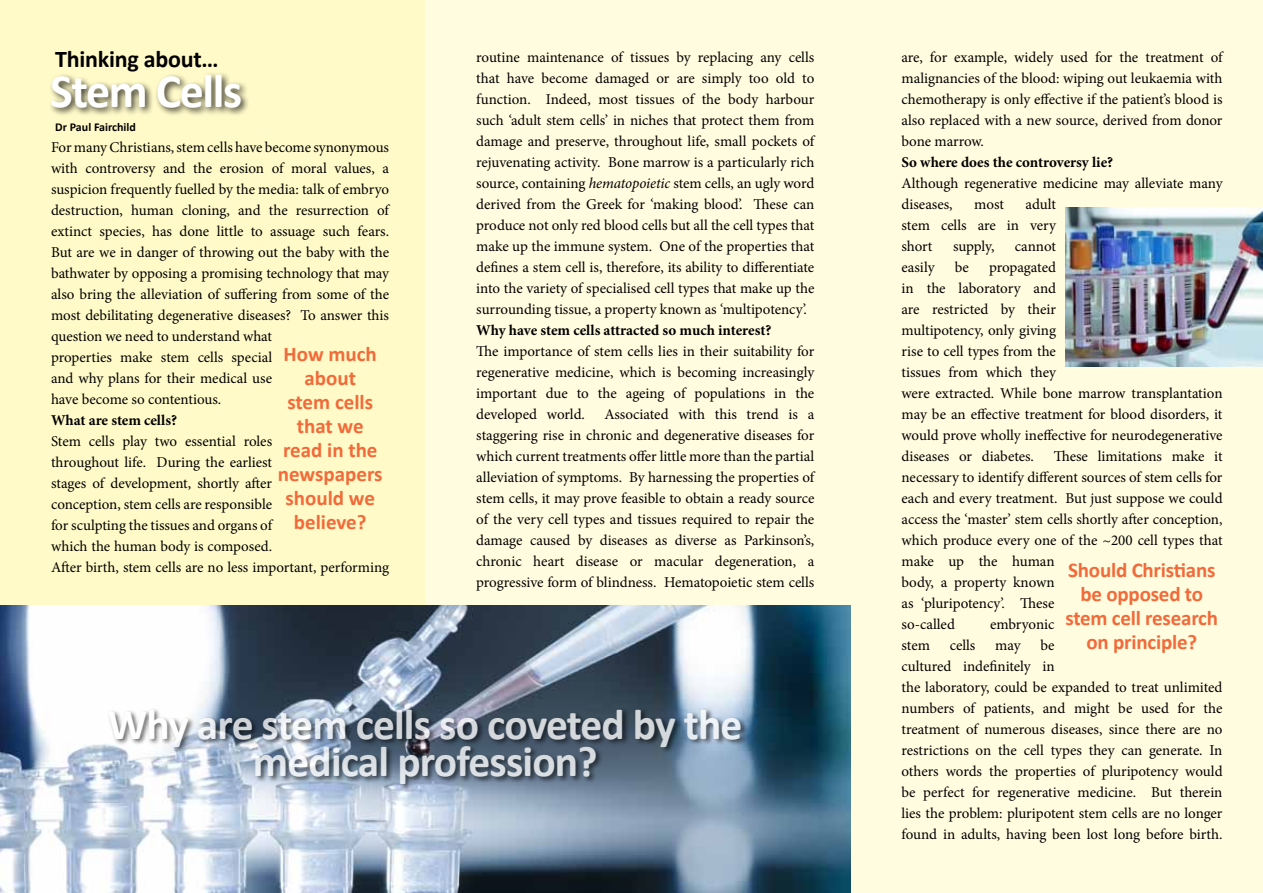
<style>
.page{position:relative;width:1263px;height:893px;background:#fff}
.page>*{position:absolute;margin:0;border:0;box-sizing:border-box;transform-origin:0 0}
.t1{font:700 48px "Calibri";letter-spacing:-.03em;color:#fff}
.t2{font:700 43.5px/37.5px "Calibri";letter-spacing:-.02em;color:#fff;text-align:center}
.t3{font:700 24px "Calibri";letter-spacing:-.01em;color:#000}
.t4{font:700 21px/24px "Calibri";letter-spacing:-.01em;color:#f26a39;text-align:center}
.t5{font:15px/21px "Minion Pro";color:#000}
.t6{font:700 15px "Minion Pro";letter-spacing:-.005em;color:#000}
.t7{font:700 12px "Calibri";color:#000}
.s1{font-style:italic}
</style>
<div class="page">
<div style="left:0;top:0;width:425px;height:893px;background:#fffac8"></div>
<div style="left:425px;top:0;width:425px;height:893px;background:#fffcdf"></div>
<div style="left:850px;top:0;width:413px;height:893px;background:#fffcdf"></div>
<img style="left:1065px;top:207px;width:198px;height:159px">
<img style="left:0;top:606px;width:850px;height:287px">
<div style="left:49px;top:71px;width:202px;height:46px;background:#000;opacity:.75"></div>
<div style="left:108px;top:707px;width:640px;height:84px;background:#000;opacity:.75"></div>
<h3 class="t3" style="left:55px;top:44px;width:165px">Thinking about…</h3>
<h1 class="t1" style="left:50px;top:61px;width:194px">Stem Cells</h1>
<p class="t7" style="left:55px;top:120px;width:82px">Dr Paul Fairchild</p>
<p class="t5" style="left:51px;top:137px;width:340px">For many Christians, stem cells have become synonymous with controversy and the erosion of moral values, a suspicion frequently fuelled by the media: talk of embryo destruction, human cloning, and the resurrection of extinct species, has done little to assuage such fears.<br>But are we in danger of throwing out the baby with the bathwater by opposing a promising technology that may also bring the alleviation of suffering from some of the most debilitating degenerative diseases? To answer this question we need to understand what<br>properties make stem cells special<br>and why plans for their medical use<br>have become so contentious.</p>
<p class="t6" style="left:51px;top:410px;width:128px">What are stem cells?</p>
<p class="t5" style="left:51px;top:431px;width:340px">Stem cells play two essential roles<br>throughout life. During the earliest<br>stages of development, shortly after<br>conception, stem cells are responsible<br>for sculpting the tissues and organs of<br>which the human body is composed.<br>After birth, stem cells are no less important, performing</p>
<h3 class="t4" style="left:278px;top:342px;width:106px">How much about<br>stem cells that we read in the newspapers should we believe?</h3>
<p class="t5" style="left:476px;top:47px;width:340px;text-align:justify">routine maintenance of tissues by replacing any cells that have become damaged or are simply too old to function. Indeed, most tissues of the body harbour such ‘adult stem cells’ in niches that protect them from damage and preserve, throughout life, small pockets of rejuvenating activity. Bone marrow is a particularly rich source, containing <span class="s1">hematopoietic</span> stem cells, an ugly word derived from the Greek for ‘making blood’. These can produce not only red blood cells but all the cell types that make up the immune system. One of the properties that defines a stem cell is, therefore, its ability to differentiate into the variety of specialised cell types that make up the surrounding tissue, a property known as ‘multipotency’.</p>
<p class="t6" style="left:476px;top:320px;width:297px">Why have stem cells attracted so much interest?</p>
<p class="t5" style="left:476px;top:341px;width:340px;text-align:justify">The importance of stem cells lies in their suitability for regenerative medicine, which is becoming increasingly important due to the ageing of populations in the developed world.</p>
<p class="t5" style="left:476px;top:404px;width:340px;text-align:justify;text-indent:128px">Associated with this trend is a staggering rise in chronic and degenerative diseases for which current treatments offer little more than the partial alleviation of symptoms. By harnessing the properties of stem cells, it may prove feasible to obtain a ready source of the very cell types and tissues required to repair the damage caused by diseases as diverse as Parkinson’s, chronic heart disease or macular degeneration, a progressive form of blindness. Hematopoietic stem cells</p>
<h2 class="t2" style="left:108px;top:705px;width:636px">Why are stem cells so coveted by the medical profession?</h2>
<p class="t5" style="left:901px;top:47px;width:323px;text-align:justify">are, for example, widely used for the treatment of malignancies of the blood: wiping out leukaemia with chemotherapy is only effective if the patient’s blood is also replaced with a new source, derived from donor bone marrow.</p>
<p class="t6" style="left:901px;top:152px;width:213px">So where does the controversy lie?</p>
<p class="t5" style="left:901px;top:173px;width:323px">Although regenerative medicine may alleviate many diseases,</p>
<p class="t5" style="left:901px;top:194px;width:156px;text-align:justify;text-indent:124px">adult stem cells are in very short</p>
<p class="t5" style="left:974px;top:194px;width:31px">most</p>
<p class="t5" style="left:953px;top:236px;width:43px">supply,</p>
<p class="t5" style="left:1015px;top:236px;width:43px">cannot</p>
<p class="t5" style="left:901px;top:257px;width:322px;text-indent:88px">propagated<br>in the laboratory and<br>are restricted by their<br>multipotency, only giving<br>rise to cell types from the<br>tissues from which they<br>were extracted. While bone marrow transplantation may be an effective treatment for blood disorders, it would prove wholly ineffective for neurodegenerative diseases or diabetes.</p>
<p class="t5" style="left:901px;top:257px;width:35px">easily</p>
<p class="t5" style="left:955px;top:257px;width:16px">be</p>
<p class="t5" style="left:901px;top:446px;width:323px;text-indent:152px">These limitations make it necessary to identify different sources of stem cells for each and every treatment. But just suppose we could access the ‘master’ stem cells shortly after conception, which produce every one of the ~200 cell types that make up the human<br>body, a property known<br>as ‘pluripotency’. These<br>so-called</p>
<h3 class="t4" style="left:1065px;top:558px;width:154px">Should Christians be opposed to stem cell research on principle?</h3>
<p class="t5" style="left:990px;top:614px;width:66px">embryonic</p>
<p class="t5" style="left:901px;top:635px;width:323px;text-indent:139px">be<br>cultured indefinitely in<br>the laboratory, could be expanded to treat unlimited numbers of patients, and might be used for the treatment of numerous diseases, since there are no restrictions on the cell types they can generate. In others words the properties of pluripotency would be perfect for regenerative medicine. But therein lies the problem: pluripotent stem cells are no longer found in adults, having been lost long before birth.</p>
<p class="t5" style="left:901px;top:635px;width:30px">stem</p>
<p class="t5" style="left:950px;top:635px;width:27px">cells</p>
<p class="t5" style="left:995px;top:635px;width:27px">may</p>
</div>
